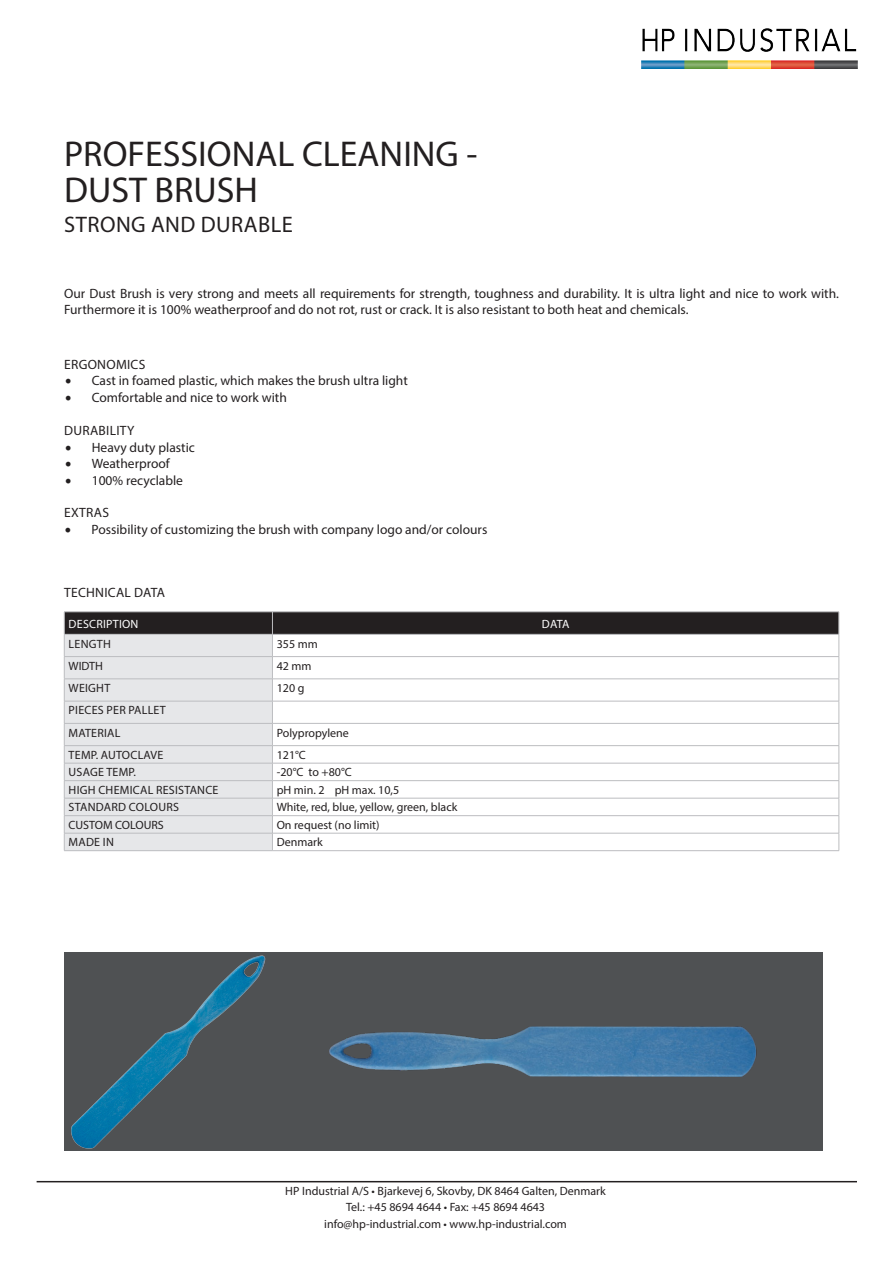
<style>
.page{position:relative;width:893px;height:1263px;background:#fff}
.page>*{position:absolute;margin:0;border:0;box-sizing:border-box;transform-origin:0 0}
.JD_head_2{font:36px "Myriad Pro";color:#231f20}
.JD_head_2-2{font:22.5px "Myriad Pro";letter-spacing:.02em;color:#231f20}
.JD_head_2-3{font:13.5px/16.5px "Myriad Pro";color:#231f20}
.JD_head_2-4{font:13.5px "Myriad Pro";letter-spacing:.02em;color:#231f20}
.JD_head_2-5{font:12px/16.5px "Myriad Pro";color:#231f20;text-align:center}
.JD_head_2-6{font:12px "Myriad Pro";letter-spacing:.02em;color:#231f20}
.JD_head_2-7{font:12px "Myriad Pro";letter-spacing:.02em;color:#fff}
.s1{font-family:"Minion Pro";font-size:18px}
</style>
<div class="page">
<hr style="left:64px;top:611px;width:208px;height:1px;background:#bcbdc0">
<hr style="left:272px;top:611px;width:567px;height:1px;background:#bcbdc0">
<svg style="left:64px;top:612px;width:776px;height:238px"></svg>
<hr style="left:64px;top:850px;width:208px;height:1px;background:#bcbdc0">
<hr style="left:272px;top:850px;width:567px;height:1px;background:#bcbdc0">
<hr style="left:37px;top:1181px;width:820px;height:1px;background:#231f20">
<div style="left:64px;top:952px;width:208px;height:199px;background:#4f5153"></div>
<img style="left:71px;top:955px;width:195px;height:194px">
<img style="left:272px;top:952px;width:551px;height:199px">
<img style="left:641px;top:28px;width:217px;height:40px">
<p class="JD_head_2" style="left:64px;top:131px;width:415px">PROFESSIONAL CLEANING -</p>
<p class="JD_head_2" style="left:64px;top:167px;width:195px">DUST BRUSH</p>
<p class="JD_head_2-2" style="left:64px;top:210px;width:230px">STRONG AND DURABLE</p>
<p class="JD_head_2-3" style="left:64px;top:285px;width:776px">Our Dust Brush is very strong and meets all requirements for strength, toughness and durability. It is ultra light and nice to work with.<br>Furthermore it is 100% weatherproof and do not rot, rust or crack. It is also resistant to both heat and chemicals.</p>
<p class="JD_head_2-4" style="left:64px;top:356px;width:83px">ERGONOMICS</p>
<p class="JD_head_2-3" style="left:65px;top:372px;width:345px"><span class="s1">•</span> Cast in foamed plastic, which makes the brush ultra light</p>
<p class="JD_head_2-3" style="left:65px;top:389px;width:224px"><span class="s1">•</span> Comfortable and nice to work with</p>
<p class="JD_head_2-4" style="left:64px;top:422px;width:72px">DURABILITY</p>
<p class="JD_head_2-3" style="left:65px;top:439px;width:132px"><span class="s1">•</span> Heavy duty plastic</p>
<p class="JD_head_2-3" style="left:65px;top:455px;width:107px"><span class="s1">•</span> Weatherproof</p>
<p class="JD_head_2-3" style="left:65px;top:472px;width:120px"><span class="s1">•</span> 100% recyclable</p>
<p class="JD_head_2-3" style="left:65px;top:521px;width:424px"><span class="s1">•</span> Possibility of customizing the brush with company logo and/or colours</p>
<p class="JD_head_2-3" style="left:64px;top:504px;width:46px">EXTRAS</p>
<p class="JD_head_2-4" style="left:64px;top:584px;width:102px">TECHNICAL DATA</p>
<p class="JD_head_2-7" style="left:69px;top:616px;width:71px">DESCRIPTION</p>
<p class="JD_head_2-7" style="left:542px;top:616px;width:29px">DATA</p>
<p class="JD_head_2-5" style="left:69px;top:635px;width:44px">LENGTH</p>
<p class="JD_head_2-5" style="left:277px;top:635px;width:43px">355 mm</p>
<p class="JD_head_2-5" style="left:69px;top:657px;width:36px">WIDTH</p>
<p class="JD_head_2-5" style="left:277px;top:657px;width:36px">42 mm</p>
<p class="JD_head_2-5" style="left:69px;top:680px;width:43px">WEIGHT</p>
<p class="JD_head_2-5" style="left:277px;top:680px;width:29px">120 g</p>
<p class="JD_head_2-6" style="left:69px;top:703px;width:99px">PIECES PER PALLET</p>
<p class="JD_head_2-6" style="left:69px;top:725px;width:53px">MATERIAL</p>
<p class="JD_head_2-5" style="left:277px;top:724px;width:74px">Polypropylene</p>
<p class="JD_head_2-6" style="left:69px;top:747px;width:96px">TEMP. AUTOCLAVE</p>
<p class="JD_head_2-5" style="left:277px;top:746px;width:31px">121°C</p>
<p class="JD_head_2-6" style="left:69px;top:765px;width:69px">USAGE TEMP.</p>
<p class="JD_head_2-5" style="left:277px;top:764px;width:77px">-20°C to +80°C</p>
<p class="JD_head_2-6" style="left:69px;top:782px;width:151px">HIGH CHEMICAL RESISTANCE</p>
<p class="JD_head_2-5" style="left:277px;top:781px;width:124px">pH min. 2 pH max. 10,5</p>
<p class="JD_head_2-6" style="left:69px;top:800px;width:112px">STANDARD COLOURS</p>
<p class="JD_head_2-5" style="left:277px;top:799px;width:182px">White, red, blue, yellow, green, black</p>
<p class="JD_head_2-5" style="left:69px;top:816px;width:97px">CUSTOM COLOURS</p>
<p class="JD_head_2-5" style="left:277px;top:816px;width:104px">On request (no limit)</p>
<p class="JD_head_2-5" style="left:69px;top:834px;width:47px">MADE IN</p>
<p class="JD_head_2-5" style="left:277px;top:834px;width:48px">Denmark</p>
<p class="JD_head_2-5" style="left:285px;top:1182px;width:322px">HP Industrial A/S • Bjarkevej 6, Skovby, DK 8464 Galten, Denmark<br>Tel.: +45 8694 4644 • Fax: +45 8694 4643<br>info@hp-industrial.com • www.hp-industrial.com</p>
</div>
